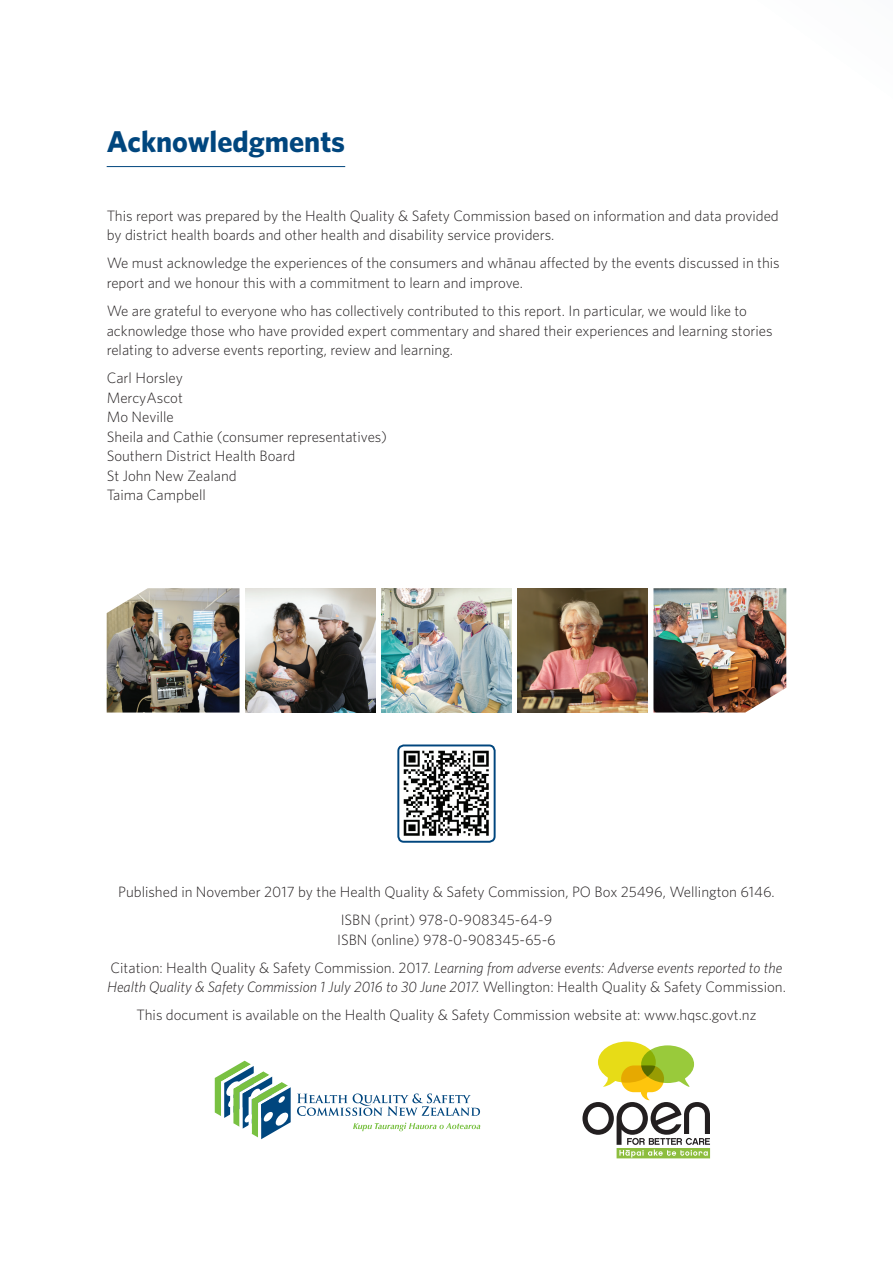
<style>
.page{position:relative;width:893px;height:1263px;background:#fff}
.page>*{position:absolute;margin:0;border:0;box-sizing:border-box;transform-origin:0 0}
.Main_Heading{font:700 30px "Whitney";color:#00467e}
.Body_Text{font:300 15px/19.5px "Whitney";color:#231f20}
.Body_Text-2{font:italic 300 15px/19.5px "Whitney";color:#231f20}
.s1{font-style:normal}
</style>
<div class="page">
<hr style="left:107px;top:166px;width:238px;height:1px;background:#00467e">
<img style="left:400px;top:747px;width:93px;height:93px">
<div style="left:397px;top:744px;width:99px;height:99px;border:2px solid #00467e;border-radius:6px"></div>
<svg style="left:214px;top:1060px;width:266px;height:80px"></svg>
<svg style="left:582px;top:1041px;width:128px;height:117px"></svg>
<img style="left:107px;top:588px;width:132px;height:124px">
<img style="left:246px;top:588px;width:129px;height:124px">
<img style="left:382px;top:588px;width:129px;height:124px">
<img style="left:518px;top:588px;width:129px;height:124px">
<img style="left:653px;top:588px;width:133px;height:124px">
<p class="Main_Heading" style="left:107px;top:121px;width:240px">Acknowledgments</p>
<p class="Body_Text" style="left:107px;top:206px;width:674px">This report was prepared by the Health Quality &amp; Safety Commission based on information and data provided by district health boards and other health and disability service providers.</p>
<p class="Body_Text" style="left:107px;top:253px;width:675px">We must acknowledge the experiences of the consumers and whānau affected by the events discussed in this report and we honour this with a commitment to learn and improve.</p>
<p class="Body_Text" style="left:107px;top:301px;width:667px">We are grateful to everyone who has collectively contributed to this report. In particular, we would like to acknowledge those who have provided expert commentary and shared their experiences and learning stories relating to adverse events reporting, review and learning.</p>
<p class="Body_Text" style="left:107px;top:368px;width:282px">Carl Horsley<br>MercyAscot<br>Mo Neville<br>Sheila and Cathie (consumer representatives)<br>Southern District Health Board<br>St John New Zealand<br>Taima Campbell</p>
<p class="Body_Text" style="left:118px;top:882px;width:658px">Published in November 2017 by the Health Quality &amp; Safety Commission, PO Box 25496, Wellington 6146.</p>
<p class="Body_Text" style="left:337px;top:910px;width:220px">ISBN (print) 978-0-908345-64-9<br>ISBN (online) 978-0-908345-65-6</p>
<p class="Body_Text-2" style="left:107px;top:957px;width:680px"><span class="s1">Citation: Health Quality &amp; Safety Commission. 2017.</span> Learning from adverse events: Adverse events reported to the<br>Health Quality &amp; Safety Commission 1 July 2016 to 30 June 2017. <span class="s1">Wellington: Health Quality &amp; Safety Commission.</span></p>
<p class="Body_Text" style="left:137px;top:1005px;width:621px">This document is available on the Health Quality &amp; Safety Commission website at: www.hqsc.govt.nz</p>
</div>
